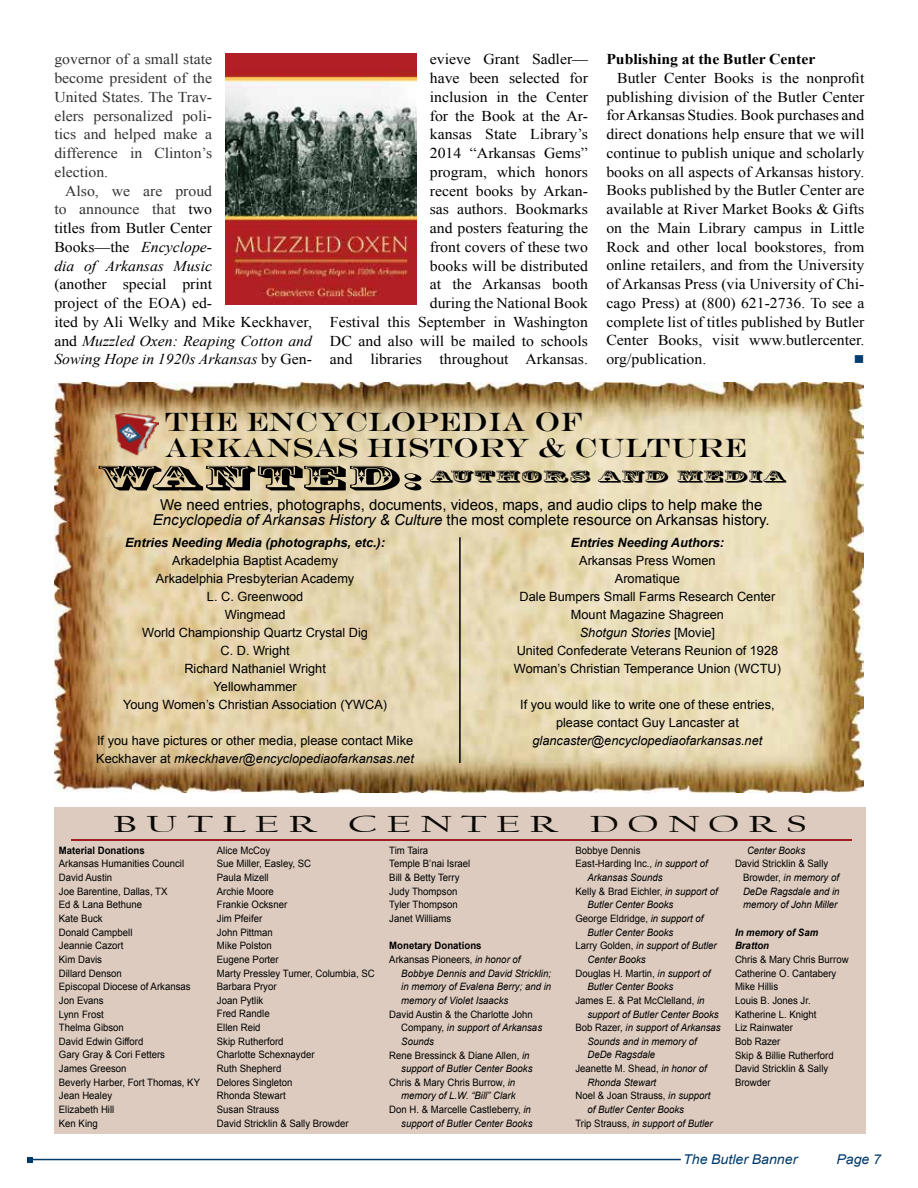
<style>
.page{position:relative;width:918px;height:1188px;background:#fff}
.page>*{position:absolute;margin:0;border:0;box-sizing:border-box;transform-origin:0 0}
.t1{font:27px/25.5px "Engravers";color:#000}
.t2{font:24.45px "Californian FB";letter-spacing:.2em;color:#0c0a06;scale:1.76 1}
.t3{font:15.75px "Rosewood Std";letter-spacing:.04em;color:#000;scale:2.37 1}
.t4{font:15px/18.8px "Times New Roman";color:#000;text-align:justify;scale:1.05 1}
.t5{font:15px/15px "Arial";color:#000;text-align:center}
.t6{font:15px/18.8px "Times New Roman";color:#333;text-align:justify;scale:1.05 1}
.t7{font:700 15px "Times New Roman";color:#000;scale:1.05 1}
.t8{font:italic 13.5px "Arial";color:#003b6e;scale:1.05 1}
.t9{font:13.5px "Wingdings";color:#003b6e;scale:1.05 1}
.t10{font:12.75px/18px "Arial";color:#000;text-align:center}
.t11{font:italic 700 12.75px "Arial";color:#000}
.t12{font:italic 12.75px "Arial";color:#000}
.t13{font:10.2px/13.6px "Arial";color:#000;scale:.94 1}
.t14{font:italic 10.2px/13.6px "Arial";color:#000;scale:.94 1}
.t15{font:700 10.2px "Arial";color:#000;scale:.94 1}
.t16{font:italic 700 10.2px/13.6px "Arial";color:#000;scale:.94 1}
.s1{color:#333}
.s2{font-style:italic}
.s3{font-size:32.7px}
.s4{font-style:normal}
</style>
<div class="page">
<hr style="left:30px;top:1159px;width:650px;height:1px;background:#003b6e">
<svg style="left:27px;top:1157px;width:6px;height:6px"></svg>
<img style="left:54px;top:382px;width:810px;height:411px">
<div style="left:54px;top:807px;width:811px;height:327px;background:#ddcbbf"></div>
<hr style="left:71px;top:839px;width:781px;height:1px;background:#a01e23">
<hr style="left:459px;top:537px;width:2px;height:226px;background:#000">
<img style="left:114px;top:413px;width:45px;height:42px">
<img style="left:226px;top:54px;width:190px;height:250px">
<h3 class="t6" style="left:54px;top:50px;width:152px">governor of a small state become president of the United States. The Trav&shy;elers personalized poli&shy;tics and helped make a difference in Clinton’s election.</h3>
<h3 class="t4" style="left:54px;top:181px;width:152px;text-indent:11px"><span class="s1">Also, we are proud to announce that</span> two titles from Butler Center Books—the <span class="s2">Encyclope&shy;dia of Arkansas Music</span></h3>
<h3 class="t4" style="left:54px;top:275px;width:247px;text-align:left">(another special print<br>project of the EOA) ed-<br>ited by Ali Welky and Mike Keckhaver, and <span class="s2">Muzzled Oxen: Reaping Cotton and<br>Sowing Hope in 1920s Arkansas</span> by Gen-</h3>
<p class="t4" style="left:330px;top:50px;width:247px;text-align:right">evieve Grant Sadler—<br>have been selected for<br>inclusion in the Center<br>for the Book at the Ar-<br>kansas State Library’s<br>2014 “Arkansas Gems”<br>program, which honors<br>recent books by Arkan-<br>sas authors. Bookmarks<br>and posters featuring the<br>front covers of these two<br>books will be distributed<br>at the Arkansas booth<br>during the National Book<br>Festival this September in Washington<br>DC and also will be mailed to schools and libraries throughout Arkansas.</p>
<h3 class="t7" style="left:606px;top:49px;width:201px">Publishing at the Butler Center</h3>
<p class="t4" style="left:606px;top:68px;width:247px;text-indent:11px">Butler Center Books is the nonprofit publishing division of the Butler Center for Arkansas Studies. Book purchases and direct donations help ensure that we will continue to publish unique and scholarly books on all aspects of Arkansas history.<br>Books published by the Butler Center are available at River Market Books &amp; Gifts on the Main Library campus in Little Rock and other local bookstores, from online retailers, and from the University of Arkansas Press (via University of Chi&shy;cago Press) at (800) 621-2736. To see a complete list of titles published by Butler Center Books, visit www.butlercenter. org/publication.</p>
<h3 class="t9" style="left:854px;top:352px;width:12px">■</h3>
<h1 class="t1" style="left:165px;top:409px;width:583px">THE ENCYCLOPEDIA OF<br>ARKANSAS HISTORY &amp; CULTURE</h1>
<h3 class="t3" style="left:96px;top:468px;width:292px"><span class="s3">WANTED:</span> AUTHORS AND MEDIA</h3>
<h3 class="t5" style="left:153px;top:497px;width:618px">We need entries, photographs, documents, videos, maps, and audio clips to help make the<br><span class="s2">Encyclopedia of Arkansas History &amp; Culture</span> the most complete resource on Arkansas history.</h3>
<p class="t11" style="left:125px;top:534px;width:261px">Entries Needing Media (photographs, etc.):</p>
<p class="t10" style="left:123px;top:551px;width:266px">Arkadelphia Baptist Academy<br>Arkadelphia Presbyterian Academy<br>L. C. Greenwood<br>Wingmead<br>World Championship Quartz Crystal Dig<br>C. D. Wright<br>Richard Nathaniel Wright<br>Yellowhammer<br>Young Women’s Christian Association (YWCA)</p>
<p class="t10" style="left:96px;top:731px;width:319px;text-align:left">If you have pictures or other media, please contact Mike<br>Keckhaver at <span class="s2">mkeckhaver@encyclopediaofarkansas.net</span></p>
<p class="t11" style="left:571px;top:534px;width:155px">Entries Needing Authors:</p>
<p class="t10" style="left:514px;top:551px;width:269px">Arkansas Press Women<br>Aromatique<br>Dale Bumpers Small Farms Research Center<br>Mount Magazine Shagreen<br><span class="s2">Shotgun Stories</span> [Movie]<br>United Confederate Veterans Reunion of 1928<br>Woman’s Christian Temperance Union (WCTU)</p>
<p class="t10" style="left:520px;top:695px;width:256px">If you would like to write one of these entries, please contact Guy Lancaster at</p>
<p class="t12" style="left:533px;top:732px;width:231px">glancaster@encyclopediaofarkansas.net</p>
<h2 class="t2" style="left:113px;top:810px;width:118px">BUTLER</h2>
<h2 class="t2" style="left:348px;top:810px;width:121px">CENTER</h2>
<h2 class="t2" style="left:589px;top:810px;width:126px">DONORS</h2>
<p class="t15" style="left:59px;top:843px;width:93px">Material Donations</p>
<p class="t13" style="left:59px;top:857px;width:152px">Arkansas Humanities Council<br>David Austin<br>Joe Barentine, Dallas, TX<br>Ed &amp; Lana Bethune<br>Kate Buck<br>Donald Campbell<br>Jeannie Cazort<br>Kim Davis<br>Dillard Denson<br>Episcopal Diocese of Arkansas<br>Jon Evans<br>Lynn Frost<br>Thelma Gibson<br>David Edwin Gifford<br>Gary Gray &amp; Cori Fetters<br>James Greeson<br>Beverly Harber, Fort Thomas, KY<br>Jean Healey<br>Elizabeth Hill<br>Ken King</p>
<p class="t14" style="left:747px;top:843px;width:63px">Center Books</p>
<p class="t14" style="left:743px;top:857px;width:104px;text-indent:-8px"><span class="s4">David Stricklin &amp; Sally<br>Browder,</span> in memory of<br>DeDe Ragsdale and in memory of John Miller</p>
<p class="t16" style="left:735px;top:926px;width:90px">In memory of Sam<br>Bratton</p>
<p class="t13" style="left:735px;top:953px;width:122px">Chris &amp; Mary Chris Burrow<br>Catherine O. Cantabery<br>Mike Hillis<br>Louis B. Jones Jr.<br>Katherine L. Knight<br>Liz Rainwater<br>Bob Razer<br>Skip &amp; Billie Rutherford<br>David Stricklin &amp; Sally<br>Browder</p>
<p class="t13" style="left:217px;top:843px;width:169px">Alice McCoy<br>Sue Miller, Easley, SC<br>Paula Mizell<br>Archie Moore<br>Frankie Ocksner<br>Jim Pfeifer<br>John Pittman<br>Mike Polston<br>Eugene Porter<br>Marty Pressley Turner, Columbia, SC<br>Barbara Pryor<br>Joan Pytlik<br>Fred Randle<br>Ellen Reid<br>Skip Rutherford<br>Charlotte Schexnayder<br>Ruth Shepherd<br>Delores Singleton<br>Rhonda Stewart<br>Susan Strauss<br>David Stricklin &amp; Sally Browder</p>
<p class="t13" style="left:389px;top:843px;width:88px">Tim Taira<br>Temple B’nai Israel<br>Bill &amp; Betty Terry<br>Judy Thompson<br>Tyler Thompson<br>Janet Williams</p>
<p class="t13" style="left:575px;top:843px;width:71px">Bobbye Dennis</p>
<p class="t13" style="left:575px;top:857px;width:142px">East-Harding Inc., <span class="s2">in support of</span></p>
<p class="t14" style="left:587px;top:871px;width:82px">Arkansas Sounds</p>
<p class="t13" style="left:575px;top:884px;width:153px">Kelly &amp; Brad Eichler, <span class="s2">in support of</span></p>
<p class="t14" style="left:587px;top:898px;width:93px">Butler Center Books</p>
<p class="t13" style="left:575px;top:912px;width:138px">George Eldridge, <span class="s2">in support of</span></p>
<p class="t14" style="left:587px;top:925px;width:93px">Butler Center Books</p>
<p class="t14" style="left:575px;top:939px;width:152px"><span class="s4">Larry Golden,</span> in support of Butler</p>
<p class="t14" style="left:587px;top:953px;width:63px">Center Books</p>
<p class="t13" style="left:575px;top:966px;width:145px">Douglas H. Martin, <span class="s2">in support of</span></p>
<p class="t14" style="left:587px;top:980px;width:93px">Butler Center Books</p>
<p class="t13" style="left:575px;top:994px;width:139px">James E. &amp; Pat McClelland, <span class="s2">in</span></p>
<p class="t14" style="left:587px;top:1007px;width:141px">support of Butler Center Books</p>
<p class="t14" style="left:575px;top:1021px;width:156px"><span class="s4">Bob Razer,</span> in support of Arkansas</p>
<p class="t14" style="left:587px;top:1035px;width:118px">Sounds and in memory of</p>
<p class="t14" style="left:587px;top:1048px;width:74px">DeDe Ragsdale</p>
<p class="t13" style="left:575px;top:1062px;width:141px">Jeanette M. Shead, <span class="s2">in honor of</span></p>
<p class="t14" style="left:587px;top:1075px;width:75px">Rhonda Stewart</p>
<p class="t13" style="left:575px;top:1089px;width:145px">Noel &amp; Joan Strauss, <span class="s2">in support</span></p>
<p class="t14" style="left:587px;top:1103px;width:104px">of Butler Center Books</p>
<p class="t14" style="left:575px;top:1116px;width:148px"><span class="s4">Trip Strauss,</span> in support of Butler</p>
<p class="t15" style="left:389px;top:939px;width:100px">Monetary Donations</p>
<p class="t13" style="left:389px;top:953px;width:141px">Arkansas Pioneers, <span class="s2">in honor of</span></p>
<p class="t14" style="left:401px;top:966px;width:161px">Bobbye Dennis and David Stricklin;</p>
<p class="t14" style="left:401px;top:980px;width:161px">in memory of Evalena Berry; and in</p>
<p class="t14" style="left:401px;top:994px;width:115px">memory of Violet Isaacks</p>
<p class="t13" style="left:389px;top:1007px;width:154px">David Austin &amp; the Charlotte John</p>
<p class="t14" style="left:401px;top:1021px;width:151px"><span class="s4">Company,</span> in support of Arkansas</p>
<p class="t14" style="left:401px;top:1035px;width:36px">Sounds</p>
<p class="t13" style="left:389px;top:1048px;width:151px">Rene Bressinck &amp; Diane Allen, <span class="s2">in</span></p>
<p class="t14" style="left:401px;top:1062px;width:141px">support of Butler Center Books</p>
<p class="t13" style="left:389px;top:1076px;width:135px">Chris &amp; Mary Chris Burrow, <span class="s2">in</span></p>
<p class="t14" style="left:401px;top:1089px;width:123px">memory of L.W. “Bill” Clark</p>
<p class="t13" style="left:389px;top:1103px;width:152px">Don H. &amp; Marcelle Castleberry, <span class="s2">in</span></p>
<p class="t14" style="left:401px;top:1116px;width:141px">support of Butler Center Books</p>
<h3 class="t8" style="left:683px;top:1151px;width:110px">The Butler Banner</h3>
<h3 class="t8" style="left:836px;top:1151px;width:44px">Page 7</h3>
</div>
